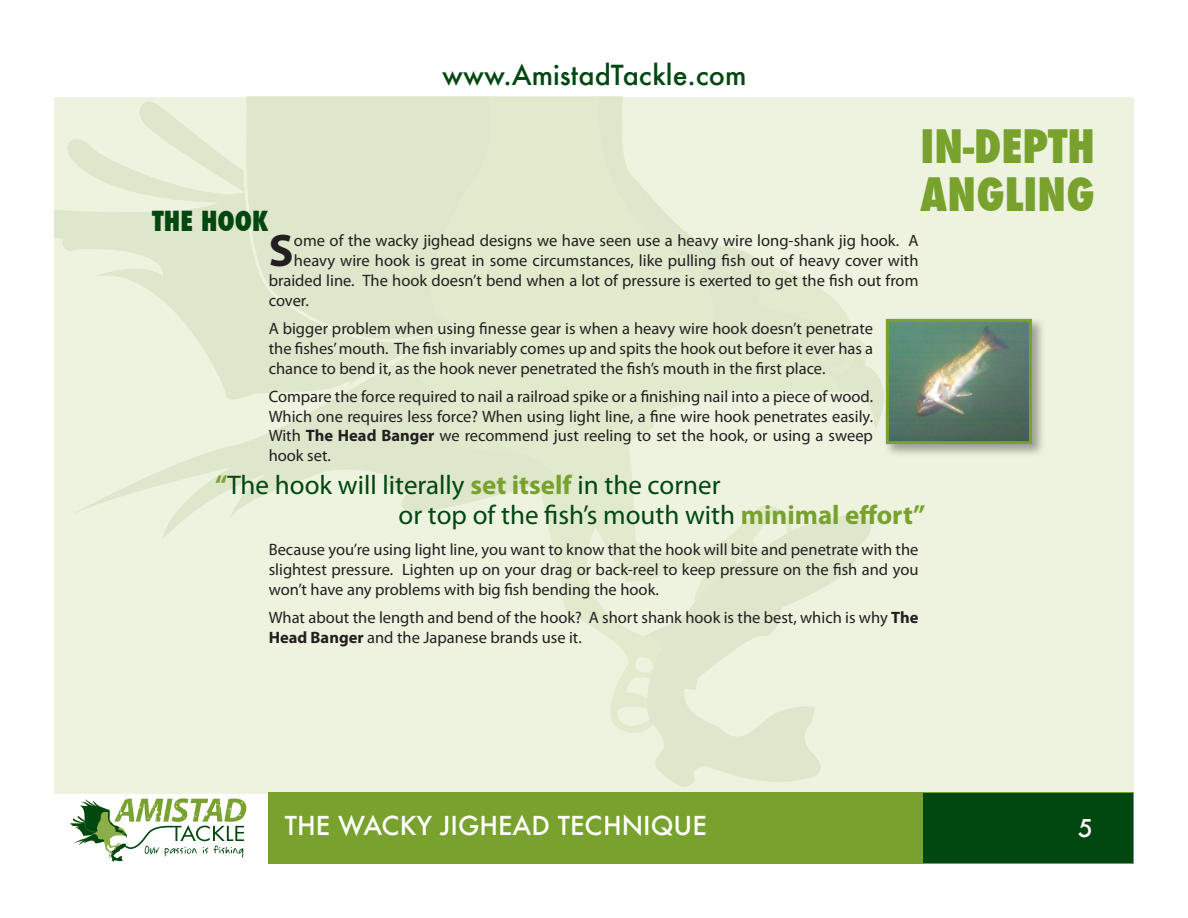
<style>
.page{position:relative;width:1188px;height:918px;background:#fff}
.page>*{position:absolute;margin:0;border:0;box-sizing:border-box;transform-origin:0 0}
.t1{font:700 45.9px "Myriad Pro";color:#231f20}
.t2{font:800 condensed 45px/48px "Futura";color:#78a22d}
.t3{font:27px "Myriad Pro";color:#004710}
.t4{font:500 27px "Futura";color:#004710}
.t5{font:800 condensed 27px "Futura";color:#004710}
.t6{font:500 25.5px "Futura";color:#fff}
.t7{font:500 24px "Futura";color:#fff}
.t8{font:16.5px/19.8px "Myriad Pro";color:#231f20;text-align:justify}
.s1{font-weight:700}
.s2{font-weight:700;color:#78a22d}
</style>
<div class="page">
<div style="left:54px;top:97px;width:1079px;height:696px;background:#eef3e0"></div>
<svg style="left:551px;top:540px;width:91px;height:193px"></svg>
<svg style="left:618px;top:693px;width:24px;height:34px"></svg>
<svg style="left:54px;top:96px;width:830px;height:444px;fill:#e2eace"></svg>
<svg style="left:642px;top:515px;width:254px;height:278px"></svg>
<svg style="left:638px;top:619px;width:42px;height:67px"></svg>
<div style="left:816px;top:334px;width:42px;height:42px;background:#dee6cb"></div>
<div style="left:884px;top:317px;width:162px;height:141px;background:#231f20;opacity:.4"></div>
<img style="left:890px;top:323px;width:138px;height:117px">
<div style="left:886px;top:319px;width:146px;height:125px;border:3px solid #78a22d"></div>
<div style="left:269px;top:793px;width:865px;height:71px;background:#78a22d"></div>
<svg style="left:70px;top:798px;width:177px;height:64px"></svg>
<div style="left:924px;top:793px;width:209px;height:70px;background:#004710"></div>
<p class="t5" style="left:152px;top:203px;width:118px">THE HOOK</p>
<h3 class="t4" style="left:442px;top:56px;width:306px">www.AmistadTackle.com</h3>
<h2 class="t2" style="left:920px;top:122px;width:176px">IN-DEPTH<br>ANGLING</h2>
<p class="t1" style="left:269px;top:221px;width:26px">S</p>
<p class="t8" style="left:294px;top:231px;width:626px">ome of the wacky jighead designs we have seen use a heavy wire long-shank jig hook. A</p>
<p class="t8" style="left:294px;top:250px;width:626px">heavy wire hook is great in some circumstances, like pulling fish out of heavy cover with</p>
<p class="t8" style="left:269px;top:270px;width:651px">braided line. The hook doesn’t bend when a lot of pressure is exerted to get the fish out from</p>
<p class="t8" style="left:269px;top:290px;width:42px">cover.</p>
<p class="t8" style="left:269px;top:318px;width:606px">A bigger problem when using finesse gear is when a heavy wire hook doesn’t penetrate the fishes’ mouth. The fish invariably comes up and spits the hook out before it ever has a chance to bend it, as the hook never penetrated the fish’s mouth in the first place.</p>
<p class="t8" style="left:269px;top:386px;width:606px">Compare the force required to nail a railroad spike or a finishing nail into a piece of wood.<br>Which one requires less force? When using light line, a fine wire hook penetrates easily.<br>With <span class="s1">The Head Banger</span> we recommend just reeling to set the hook, or using a sweep hook set.</p>
<p class="t3" style="left:215px;top:468px;width:507px"><span class="s2">“</span>The hook will literally <span class="s2">set itself</span> in the corner</p>
<p class="t3" style="left:399px;top:498px;width:528px">or top of the fish’s mouth with <span class="s2">minimal effort”</span></p>
<p class="t8" style="left:269px;top:540px;width:651px">Because you’re using light line, you want to know that the hook will bite and penetrate with the slightest pressure. Lighten up on your drag or back-reel to keep pressure on the fish and you won’t have any problems with big fish bending the hook.</p>
<p class="t8" style="left:269px;top:608px;width:651px">What about the length and bend of the hook? A short shank hook is the best, which is why <span class="s1">The<br>Head Banger</span> and the Japanese brands use it.</p>
<h3 class="t6" style="left:285px;top:808px;width:423px">THE WACKY JIGHEAD TECHNIQUE</h3>
<h3 class="t7" style="left:1078px;top:811px;width:16px">5</h3>
</div>
